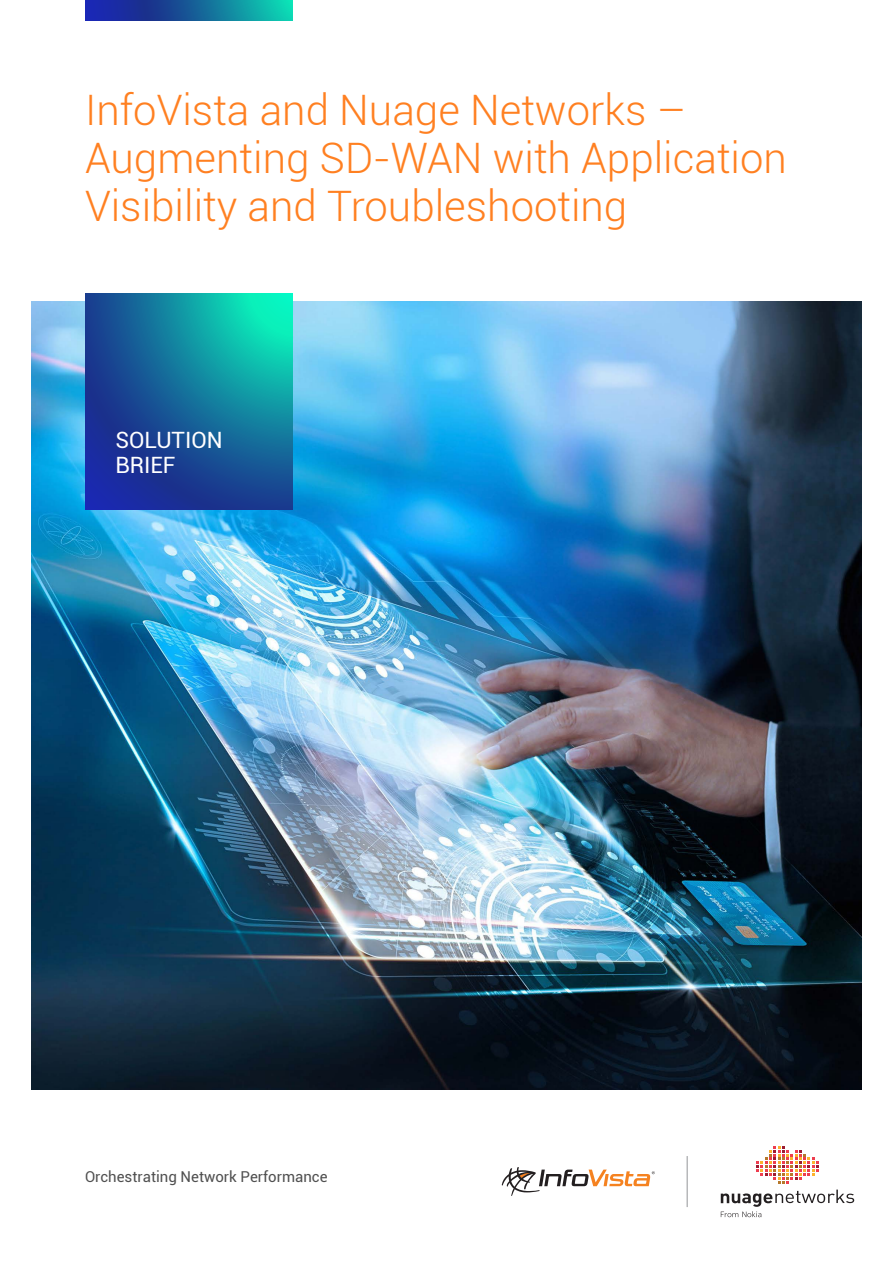
<style>
.page{position:relative;width:893px;height:1263px;background:#fff}
.page>*{position:absolute;margin:0;border:0;box-sizing:border-box;transform-origin:0 0}
.IVI_Document_Subtitl{font:300 42px/48px "Roboto";color:#ff8021}
.IVI_Doc_Type_Big{font:22.5px/25.5px "Roboto";color:#fff}
.t1{font:15px "Roboto";color:#505050}
</style>
<div class="page">
<svg style="left:502px;top:1167px;width:153px;height:29px"></svg>
<svg style="left:721px;top:1146px;width:133px;height:71px"></svg>
<hr style="left:687px;top:1156px;width:1px;height:51px;background:#939598">
<img style="left:32px;top:302px;width:829px;height:787px">
<svg style="left:85px;top:0;width:207px;height:21px;background:#1567a0"></svg>
<svg style="left:85px;top:293px;width:207px;height:216px;background:#146b9c"></svg>
<p class="IVI_Document_Subtitl" style="left:85px;top:85px;width:703px">InfoVista and Nuage Networks –<br>Augmenting SD-WAN with Application<br>Visibility and Troubleshooting</p>
<p class="IVI_Doc_Type_Big" style="left:116px;top:426px;width:109px">SOLUTION<br>BRIEF</p>
<p class="t1" style="left:85px;top:1166px;width:244px">Orchestrating Network Performance</p>
</div>
